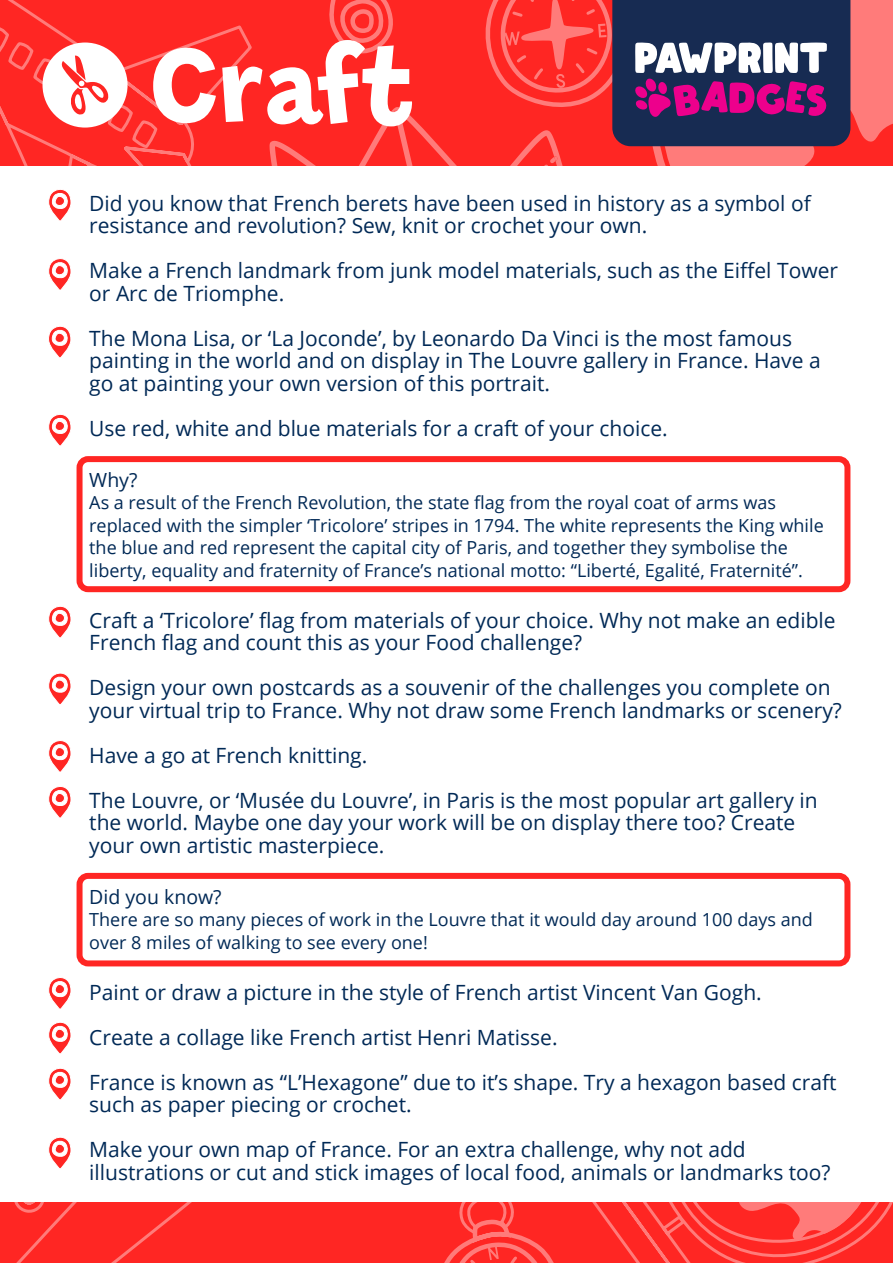
<style>
.page{position:relative;width:893px;height:1263px;background:#fff}
.page>*{position:absolute;margin:0;border:0;box-sizing:border-box;transform-origin:0 0}
.t1{font:600 105px "Billy";letter-spacing:-.01em;color:#fff}
.t2{font:21px/22.5px "Open Sans";color:#002956}
.t3{font:19.5px "Open Sans";color:#002956}
.t4{font:18px/22.5px "Open Sans";color:#002956}
</style>
<div class="page">
<svg style="left:0;top:0;width:255px;height:166px;background:#ff2d2a"></svg>
<div style="left:0;top:1202px;width:430px;height:61px;background:#ff2623"></div>
<svg style="left:430px;top:1202px;width:463px;height:61px;background:#ff3835"></svg>
<svg style="left:284px;top:0;width:609px;height:166px;background:#c03b49"></svg>
<div style="left:43px;top:43px;width:85px;height:85px;background:#fff;border-radius:50%"></div>
<svg style="left:62px;top:55px;width:46px;height:60px"></svg>
<svg style="left:48px;top:189px;width:23px;height:32px"></svg>
<svg style="left:48px;top:258px;width:23px;height:32px"></svg>
<svg style="left:48px;top:326px;width:23px;height:31px"></svg>
<svg style="left:48px;top:414px;width:446px;height:595px"></svg>
<svg style="left:48px;top:1022px;width:23px;height:31px"></svg>
<svg style="left:48px;top:1068px;width:23px;height:31px"></svg>
<svg style="left:48px;top:1137px;width:23px;height:31px"></svg>
<div style="left:77px;top:456px;width:773px;height:136px;border:6px solid #ff2623;border-radius:9px"></div>
<div style="left:77px;top:873px;width:773px;height:93px;border:6px solid #ff2623;border-radius:9px"></div>
<h1 class="t1" style="left:151px;top:19px;width:264px">Craft</h1>
<p class="t2" style="left:89px;top:191px;width:723px">Did you know that French berets have been used in history as a symbol of resistance and revolution? Sew, knit or crochet your own.</p>
<p class="t2" style="left:89px;top:259px;width:750px">Make a French landmark from junk model materials, such as the Eiffel Tower or Arc de Triomphe.</p>
<p class="t2" style="left:89px;top:326px;width:733px">The Mona Lisa, or ‘La Joconde’, by Leonardo Da Vinci is the most famous painting in the world and on display in The Louvre gallery in France. Have a go at painting your own version of this portrait.</p>
<p class="t2" style="left:89px;top:416px;width:580px">Use red, white and blue materials for a craft of your choice.</p>
<p class="t3" style="left:89px;top:466px;width:50px">Why?</p>
<p class="t4" style="left:89px;top:491px;width:736px">As a result of the French Revolution, the state flag from the royal coat of arms was replaced with the simpler ‘Tricolore’ stripes in 1794. The white represents the King while the blue and red represent the capital city of Paris, and together they symbolise the liberty, equality and fraternity of France’s national motto: “Liberté, Egalité, Fraternité”.</p>
<p class="t2" style="left:89px;top:608px;width:748px">Craft a ‘Tricolore’ flag from materials of your choice. Why not make an edible<br>French flag and count this as your Food challenge?</p>
<p class="t2" style="left:89px;top:676px;width:754px">Design your own postcards as a souvenir of the challenges you complete on your virtual trip to France. Why not draw some French landmarks or scenery?</p>
<p class="t2" style="left:89px;top:732px;width:730px;line-height:45px">Have a go at French knitting.<br>The Louvre, or ‘Musée du Louvre’, in Paris is the most popular art gallery in</p>
<p class="t2" style="left:89px;top:811px;width:707px">the world. Maybe one day your work will be on display there too? Create your own artistic masterpiece.</p>
<p class="t3" style="left:89px;top:883px;width:134px">Did you know?</p>
<p class="t4" style="left:89px;top:908px;width:725px">There are so many pieces of work in the Louvre that it would day around 100 days and over 8 miles of walking to see every one!</p>
<p class="t2" style="left:89px;top:969px;width:749px;line-height:45px">Paint or draw a picture in the style of French artist Vincent Van Gogh.<br>Create a collage like French artist Henri Matisse.<br>France is known as “L’Hexagone” due to it’s shape. Try a hexagon based craft</p>
<p class="t2" style="left:89px;top:1081px;width:658px;line-height:45px">such as paper piecing or crochet.<br>Make your own map of France. For an extra challenge, why not add</p>
<p class="t2" style="left:89px;top:1160px;width:743px">illustrations or cut and stick images of local food, animals or landmarks too?</p>
</div>
